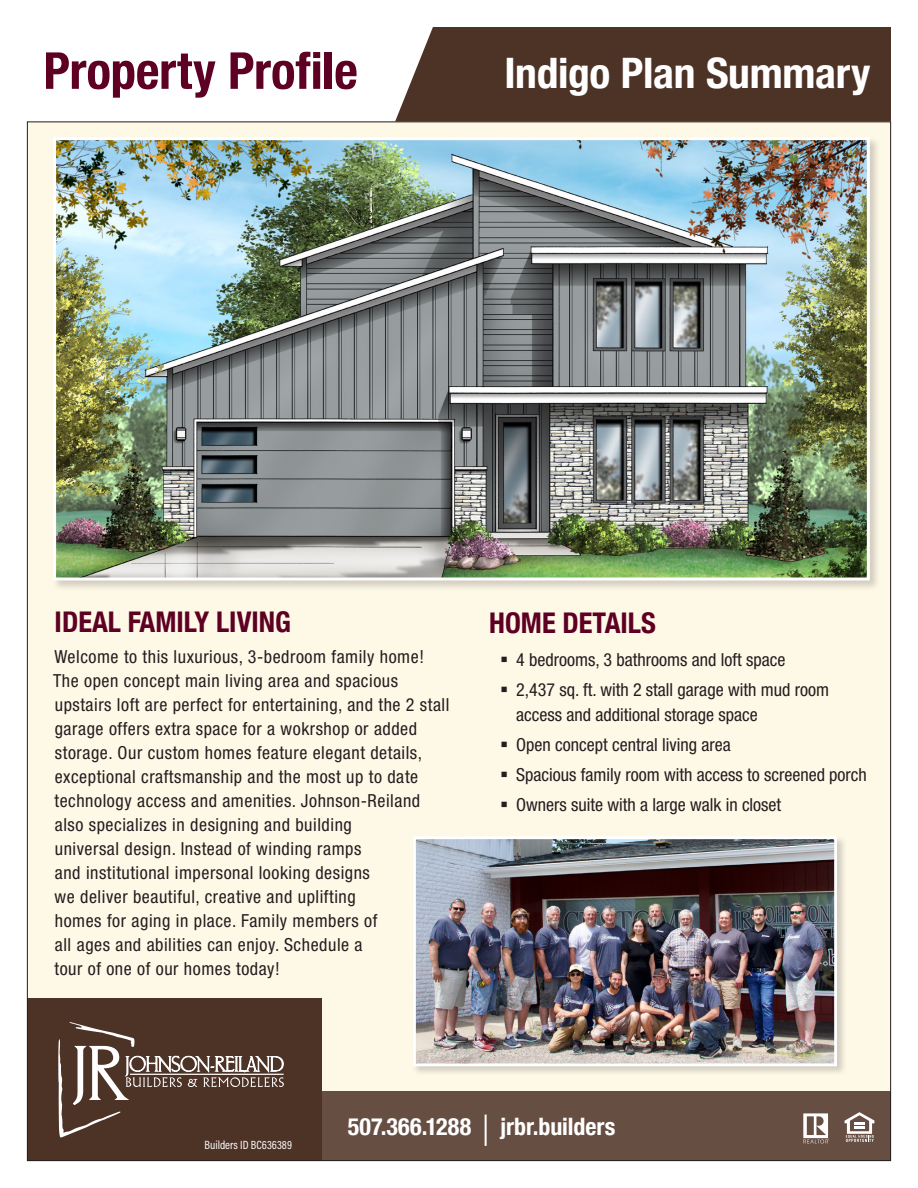
<style>
.page{position:relative;width:918px;height:1188px;background:#fff}
.page>*{position:absolute;margin:0;border:0;box-sizing:border-box;transform-origin:0 0}
.t1{font:700 condensed 51px "Helvetica Neue";letter-spacing:-.005em;color:#5d0023}
.t2{font:700 condensed 42px "Helvetica Neue";letter-spacing:-.01em;color:#fff;scale:1.04 1}
.t3{font:700 condensed 28.5px "Helvetica Neue";color:#5d0023}
.t4{font:700 condensed 24px "Helvetica Neue";color:#fff}
.t5{font:condensed 18px/24px "Helvetica Neue LT Std";letter-spacing:.03em;color:#231f20}
.t6{font:condensed 18px/25.5px "Helvetica Neue LT Std";color:#231f20}
.t7{font:12px "Acumin Pro Cond";color:#fff}
.s1{font-family:"Acumin Pro Cond";font-weight:400;font-stretch:normal;font-size:30px}
</style>
<div class="page">
<div style="left:27px;top:122px;width:864px;height:1039px;background:#fef9e7"></div>
<div style="left:303px;top:1092px;width:588px;height:69px;background:#674e42"></div>
<div style="left:27px;top:998px;width:295px;height:163px;background:#4d3226"></div>
<div style="left:395px;top:27px;width:496px;height:95px;background:#4d3226"></div>
<svg style="left:58px;top:1022px;width:226px;height:115px"></svg>
<div style="left:52px;top:136px;width:828px;height:455px;background:#231f20;opacity:.2"></div>
<img style="left:57px;top:141px;width:809px;height:435px">
<div style="left:53px;top:137px;width:817px;height:443px;border:3px solid #fff"></div>
<div style="left:412px;top:835px;width:435px;height:241px;background:#231f20;opacity:.2"></div>
<img style="left:417px;top:840px;width:416px;height:222px">
<div style="left:413px;top:836px;width:424px;height:230px;border:3px solid #fff"></div>
<svg style="left:845px;top:1112px;width:29px;height:30px"></svg>
<svg style="left:803px;top:1113px;width:26px;height:31px"></svg>
<p class="t1" style="left:43px;top:28px;width:316px">Property Profile</p>
<p class="t2" style="left:504px;top:38px;width:353px">Indigo Plan Summary</p>
<p class="t3" style="left:55px;top:598px;width:238px">IDEAL FAMILY LIVING</p>
<p class="t5" style="left:53px;top:644px;width:398px">Welcome to this luxurious, 3-bedroom family home!<br>The open concept main living area and spacious upstairs loft are perfect for entertaining, and the 2 stall garage offers extra space for a wokrshop or added storage. Our custom homes feature elegant details, exceptional craftsmanship and the most up to date technology access and amenities. Johnson-Reiland also specializes in designing and building<br>universal design. Instead of winding ramps<br>and institutional impersonal looking designs<br>we deliver beautiful, creative and uplifting<br>homes for aging in place. Family members of<br>all ages and abilities can enjoy. Schedule a<br>tour of one of our homes today!</p>
<p class="t3" style="left:489px;top:600px;width:168px">HOME DETAILS</p>
<p class="t6" style="left:516px;top:646px;width:271px">4 bedrooms, 3 bathrooms and loft space</p>
<p class="t6" style="left:516px;top:676px;width:314px">2,437 sq. ft. with 2 stall garage with mud room access and additional storage space</p>
<p class="t6" style="left:516px;top:732px;width:216px">Open concept central living area</p>
<p class="t6" style="left:516px;top:762px;width:352px">Spacious family room with access to screened porch</p>
<p class="t6" style="left:516px;top:792px;width:266px">Owners suite with a large walk in closet</p>
<p class="t7" style="left:205px;top:1137px;width:89px">Builders ID BC636389</p>
<p class="t4" style="left:348px;top:1107px;width:269px">507.366.1288 <span class="s1">|</span> jrbr.builders</p>
</div>
